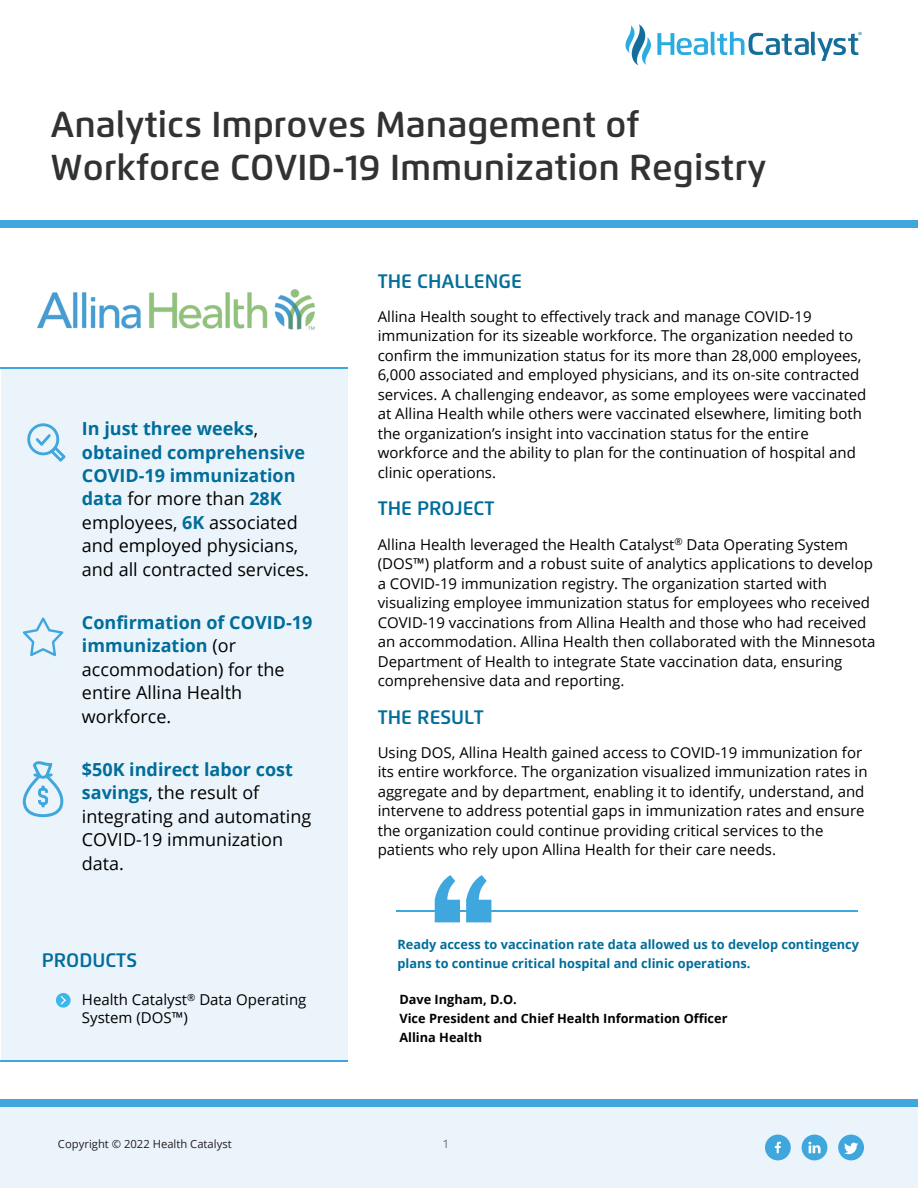
<style>
.page{position:relative;width:918px;height:1188px;background:#fff}
.page>*{position:absolute;margin:0;border:0;box-sizing:border-box;transform-origin:0 0}
.t1{font:600 36px/43.2px "Flexo";color:#313232}
.t2{font:600 19.5px "Flexo";color:#006d9a}
.t3{font:18px/23.4px "Open Sans";color:#000}
.t4{font:15px/19.5px "Open Sans";color:#000}
.t5{font:15px/18px "Open Sans";color:#000}
.t6{font:700 12.75px/19.2px "Open Sans";color:#006d9a}
.t7{font:700 12.75px/19.2px "Open Sans";color:#000}
.t8{font:11.25px "Open Sans";color:#231f20}
.t9{font:300 11.25px "Open Sans";color:#231f20}
.s1{font-weight:700;color:#006d9a}
.s2{font-style:inherit}
</style>
<div class="page">
<div style="left:0;top:1107px;width:918px;height:81px;background:#ebf4fa"></div>
<svg style="left:626px;top:24px;width:25px;height:41px"></svg>
<svg style="left:657px;top:32px;width:205px;height:29px"></svg>
<div style="left:0;top:1099px;width:917px;height:8px;background:#3fa7dd"></div>
<div style="left:1px;top:367px;width:346px;height:695px;background:#ebf4fa"></div>
<hr style="left:1px;top:367px;width:346px;height:2px;background:#3fa7dd">
<div style="left:765px;top:1135px;width:26px;height:25px;background:#3fa7dd;border-radius:50%"></div>
<svg style="left:775px;top:1142px;width:6px;height:11px"></svg>
<div style="left:802px;top:1135px;width:25px;height:25px;background:#3fa7dd;border-radius:50%"></div>
<svg style="left:808px;top:1142px;width:13px;height:11px"></svg>
<div style="left:838px;top:1135px;width:26px;height:25px;background:#3fa7dd;border-radius:50%"></div>
<svg style="left:844px;top:1143px;width:14px;height:11px"></svg>
<svg style="left:56px;top:993px;width:15px;height:15px"></svg>
<svg style="left:59px;top:995px;width:8px;height:11px"></svg>
<svg style="left:27px;top:423px;width:39px;height:39px"></svg>
<svg style="left:23px;top:761px;width:40px;height:56px"></svg>
<svg style="left:23px;top:618px;width:40px;height:38px"></svg>
<hr style="left:1px;top:1060px;width:346px;height:2px;background:#3fa7dd">
<img style="left:38px;top:289px;width:276px;height:41px">
<div style="left:0;top:220px;width:918px;height:7px;background:#3fa7dd"></div>
<hr style="left:397px;top:910px;width:461px;height:2px;background:#3fa7dd">
<svg style="left:435px;top:875px;width:56px;height:47px"></svg>
<h1 class="t1" style="left:51px;top:102px;width:718px">Analytics Improves Management of<br>Workforce COVID-19 Immunization Registry</h1>
<p class="t3" style="left:82px;top:417px;width:229px"><span class="s1">In just three weeks</span>, <span class="s1">obtained comprehensive<br>COVID-19 immunization data</span> for more than <span class="s1">28K </span>employees, <span class="s1">6K</span> associated and employed physicians, and all contracted services.</p>
<p class="t3" style="left:82px;top:610px;width:232px"><span class="s1">Confirmation of COVID-19 immunization</span> (or accommodation) for the entire Allina Health workforce.</p>
<p class="t3" style="left:82px;top:757px;width:231px"><span class="s1">$</span><span class="s1">50K</span> <span class="s1">indirect labor cost savings</span><span class="s2">, the result of </span>integrating and automating<br>COVID-19 immunization data.</p>
<h2 class="t2" style="left:42px;top:949px;width:97px">PRODUCTS</h2>
<p class="t5" style="left:82px;top:990px;width:226px;text-indent:-20px">• Health Catalyst<sup>®</sup> Data Operating<br>System (DOS™)</p>
<h2 class="t2" style="left:378px;top:269px;width:146px">THE CHALLENGE</h2>
<p class="t4" style="left:378px;top:306px;width:490px">Allina Health sought to effectively track and manage COVID-19 immunization for its sizeable workforce. The organization needed to confirm the immunization status for its more than 28,000 employees, 6,000 associated and employed physicians, and its on-site contracted services. A challenging endeavor, as some employees were vaccinated at Allina Health while others were vaccinated elsewhere, limiting both the organization’s insight into vaccination status for the entire workforce and the ability to plan for the continuation of hospital and clinic operations.</p>
<h2 class="t2" style="left:378px;top:497px;width:118px">THE PROJECT</h2>
<p class="t4" style="left:378px;top:534px;width:499px">Allina Health leveraged the Health Catalyst<sup>®</sup> Data Operating System (DOS™) platform and a robust suite of analytics applications to develop a COVID-19 immunization registry. The organization started with visualizing employee immunization status for employees who received COVID-19 vaccinations from Allina Health and those who had received an accommodation. Allina Health then collaborated with the Minnesota Department of Health to integrate State vaccination data, ensuring comprehensive data and reporting.</p>
<h2 class="t2" style="left:378px;top:705px;width:108px">THE RESULT</h2>
<p class="t4" style="left:378px;top:742px;width:491px">Using DOS, Allina Health gained access to COVID-19 immunization for its entire workforce. The organization visualized immunization rates in aggregate and by department, enabling it to identify, understand, and intervene to address potential gaps in immunization rates and ensure the organization could continue providing critical services to the patients who rely upon Allina Health for their care needs.</p>
<p class="t6" style="left:397px;top:935px;width:463px">Ready access to vaccination rate data allowed us to develop contingency plans to continue critical hospital and clinic operations.</p>
<p class="t7" style="left:399px;top:989px;width:330px">Dave Ingham, D.O.<br>Vice President and Chief Health Information Officer<br>Allina Health</p>
<p class="t8" style="left:58px;top:1136px;width:175px">Copyright © 2022 Health Catalyst</p>
<p class="t9" style="left:443px;top:1136px;width:8px">1</p>
</div>
